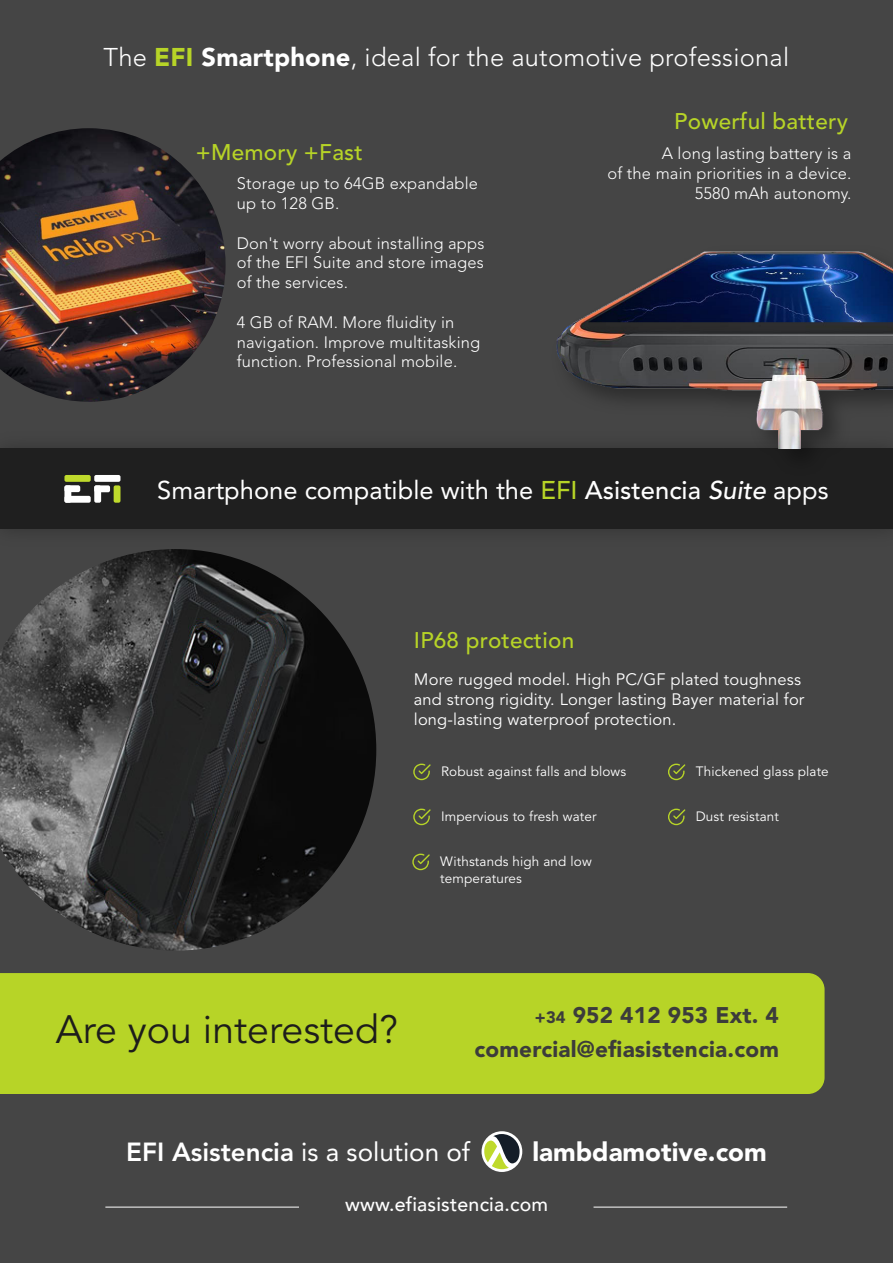
<style>
.page{position:relative;width:893px;height:1263px;background:#454545}
.page>*{position:absolute;margin:0;border:0;box-sizing:border-box;transform-origin:0 0}
.t1{font:39.3px "Avenir LT Std";color:#1d1d1b}
.t2{font:800 26.1px "Avenir LT Std";color:#fff}
.t3{font:900 26.1px "Avenir LT Std";color:#fff}
.t4{font:300 25.5px "Avenir LT Std";letter-spacing:.01em;color:#fff}
.t5{font:25.5px "Avenir LT Std";color:#fff}
.t6{font:900 22.5px/34px "Avenir LT Std";letter-spacing:.01em;color:#3c3c3b;text-align:right}
.t7{font:500 22.5px "Avenir LT Std";letter-spacing:.01em;color:#b7d427}
.t8{font:500 19.5px "Avenir";letter-spacing:.01em;color:#fff}
.t9{font:300 16.5px/19.8px "Avenir LT Std";letter-spacing:.01em;color:#fff}
.t10{font:16.5px/19.8px "Avenir LT Std";letter-spacing:.01em;color:#fff}
.t11{font:13.5px/16.2px "Avenir LT Std";letter-spacing:.01em;color:#fff}
.s1{font-weight:900;color:#b7d427}
.s2{font-weight:900}
.s3{font-weight:500;color:#b7d427}
.s4{font-weight:500}
.s5{font-weight:500;font-style:italic}
.s6{font-size:16.5px}
.s7{font-weight:400}
</style>
<div class="page">
<div style="left:1px;top:448px;width:892px;height:81px;background:#1f1f1f"></div>
<div style="left:64px;top:475px;width:27px;height:7px;background:#bfda2c;border-radius:2px"></div>
<div style="left:64px;top:485px;width:7px;height:18px;background:#fff;border-radius:2px"></div>
<div style="left:64px;top:496px;width:27px;height:7px;background:#fff;border-radius:2px"></div>
<div style="left:64px;top:485px;width:16px;height:7px;background:#fff;border-radius:2px"></div>
<div style="left:114px;top:485px;width:6px;height:18px;background:#bfda2c;border-radius:2px"></div>
<div style="left:94px;top:475px;width:26px;height:7px;background:#fff;border-radius:2px"></div>
<div style="left:94px;top:485px;width:7px;height:18px;background:#fff;border-radius:2px"></div>
<div style="left:94px;top:485px;width:16px;height:7px;background:#fff;border-radius:2px"></div>
<hr style="left:105px;top:1206px;width:194px;height:1px;background:#fff">
<hr style="left:594px;top:1206px;width:193px;height:1px;background:#fff">
<svg style="left:413px;top:764px;width:18px;height:16px"></svg>
<svg style="left:413px;top:809px;width:18px;height:16px"></svg>
<svg style="left:412px;top:854px;width:18px;height:16px"></svg>
<svg style="left:668px;top:764px;width:17px;height:16px"></svg>
<svg style="left:668px;top:809px;width:17px;height:16px"></svg>
<div style="left:0;top:973px;width:825px;height:121px;background:#b7d427"></div>
<svg style="left:482px;top:1131px;width:40px;height:41px"></svg>
<svg style="left:484px;top:1134px;width:36px;height:35px"></svg>
<img style="left:0;top:549px;width:376px;height:401px">
<img style="left:556px;top:251px;width:337px;height:197px">
<img style="left:0;top:128px;width:226px;height:274px">
<h3 class="t4" style="left:104px;top:42px;width:687px">The <span class="s1">EFI</span> <span class="s2">Smartphone</span>, ideal for the automotive professional</h3>
<h3 class="t7" style="left:196px;top:139px;width:168px">+Memory +Fast</h3>
<p class="t9" style="left:237px;top:174px;width:243px">Storage up to 64GB expandable up to 128 GB.</p>
<p class="t9" style="left:237px;top:233px;width:249px;text-align:justify">Don't worry about installing apps of the EFI Suite and store images of the services.</p>
<p class="t9" style="left:237px;top:312px;width:245px">4 GB of RAM. More fluidity in navigation. Improve multitasking function. Professional mobile.</p>
<h3 class="t7" style="left:674px;top:109px;width:175px">Powerful battery</h3>
<p class="t9" style="left:607px;top:144px;width:246px;text-align:right">A long lasting battery is a<br>of the main priorities in a device.<br>5580 mAh autonomy.</p>
<h3 class="t5" style="left:157px;top:476px;width:673px">Smartphone compatible with the <span class="s3">EFI</span> <span class="s4">Asistencia</span> <span class="s5">Suite</span> apps</h3>
<h3 class="t7" style="left:414px;top:627px;width:162px">IP68 protection</h3>
<p class="t10" style="left:414px;top:670px;width:392px">More rugged model. High PC/GF plated toughness and strong rigidity. Longer lasting Bayer material for long-lasting waterproof protection.</p>
<p class="t11" style="left:441px;top:764px;width:187px">Robust against falls and blows</p>
<p class="t11" style="left:441px;top:809px;width:157px">Impervious to fresh water</p>
<p class="t11" style="left:440px;top:854px;width:153px">Withstands high and low temperatures</p>
<p class="t11" style="left:696px;top:764px;width:134px">Thickened glass plate</p>
<p class="t11" style="left:696px;top:809px;width:85px">Dust resistant</p>
<h1 class="t1" style="left:56px;top:1006px;width:344px">Are you interested?</h1>
<h3 class="t6" style="left:474px;top:998px;width:306px"><span class="s6">+34</span> 952 412 953 Ext. 4 comercial@efiasistencia.com</h3>
<h2 class="t2" style="left:126px;top:1136px;width:345px">EFI Asistencia <span class="s7">is a solution of</span></h2>
<h2 class="t3" style="left:532px;top:1136px;width:236px">lambdamotive.com</h2>
<p class="t8" style="left:345px;top:1188px;width:204px">www.efiasistencia.com</p>
</div>
